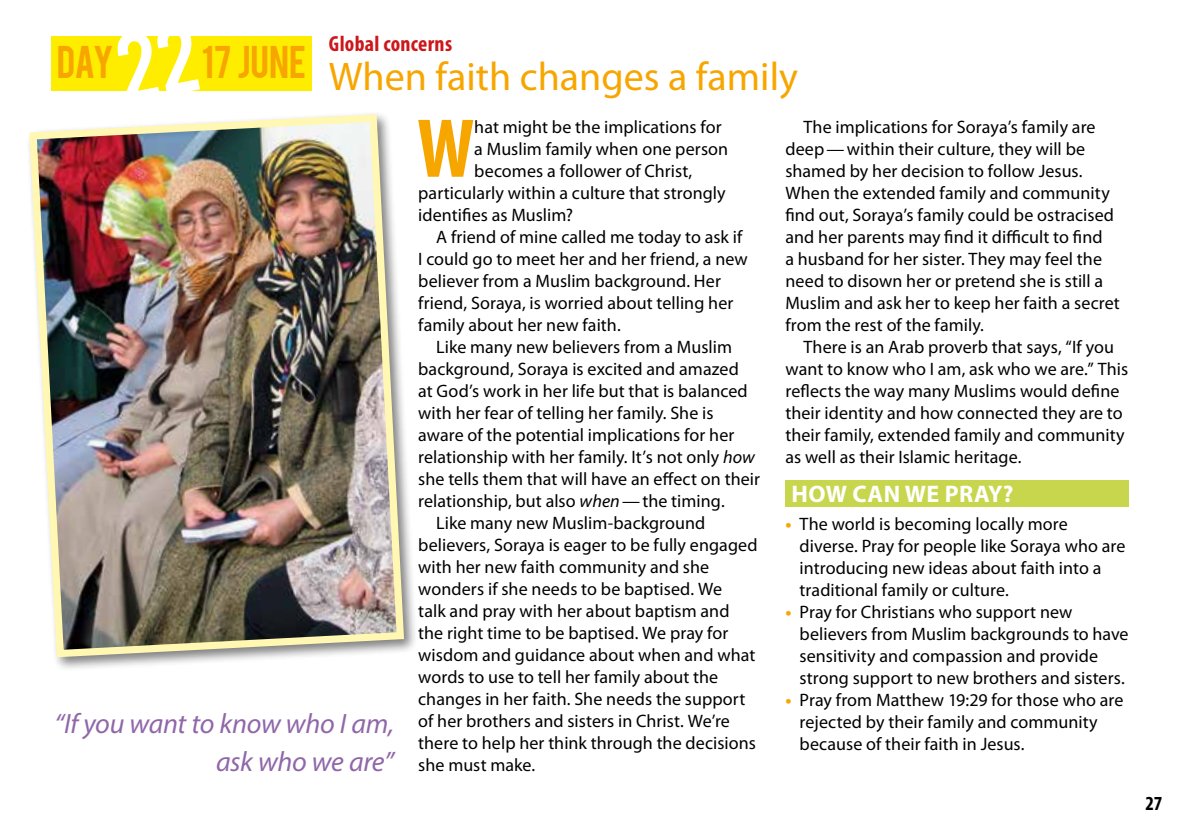
<style>
.page{position:relative;width:1191px;height:840px;background:#fff}
.page>*{position:absolute;margin:0;border:0;box-sizing:border-box;transform-origin:0 0}
.t1{font:700 condensed 84.2px "Myriad Pro";color:#f7a600}
.t2{font:40px "Myriad Pro";color:#f7a600}
.t3{font:36px "Bebas";color:#f7a600}
.t4{font:italic 28px/38px "Myriad Pro";letter-spacing:-.01em;color:#9067a9;text-align:right}
.t5{font:700 24px "Myriad Pro";letter-spacing:.02em;color:#fff}
.t6{font:700 condensed 22px "Myriad Pro";letter-spacing:.015em;color:#cd171a}
.t7{font:700 condensed 20px "Myriad Pro";color:#000}
.t8{font:18px/22px "Myriad Pro";letter-spacing:.005em;color:#000}
.s1{font-style:italic}
.s2{font-weight:700;color:#f7a600}
</style>
<div class="page">
<div style="left:51px;top:36px;width:261px;height:54px;background:#ffed00"></div>
<div style="left:785px;top:480px;width:343px;height:26px;background:#c7d64c"></div>
<div style="left:25px;top:110px;width:393px;height:560px;background:#000;opacity:.5"></div>
<img style="left:26px;top:110px;width:382px;height:550px">
<svg style="left:114px;top:90px;width:87px;height:1px"></svg>
<h3 class="t3" style="left:57px;top:36px;width:59px">DAY</h3>
<h3 class="t3" style="left:202px;top:36px;width:106px">17 JUNE</h3>
<p class="t6" style="left:329px;top:29px;width:125px">Global concerns</p>
<h2 class="t2" style="left:329px;top:52px;width:470px">When faith changes a family</h2>
<h3 class="t4" style="left:54px;top:704px;width:341px">“If you want to know who I am, ask who we are”</h3>
<h1 class="t1" style="left:417px;top:96px;width:59px">W</h1>
<p class="t8" style="left:474px;top:115px;width:249px">hat might be the implications for</p>
<p class="t8" style="left:474px;top:137px;width:255px">a Muslim family when one person</p>
<p class="t8" style="left:474px;top:159px;width:219px">becomes a follower of Christ,</p>
<p class="t8" style="left:418px;top:181px;width:309px">particularly within a culture that strongly</p>
<p class="t8" style="left:418px;top:203px;width:156px">identifies as Muslim?</p>
<p class="t8" style="left:436px;top:225px;width:308px">A friend of mine called me today to ask if</p>
<p class="t8" style="left:418px;top:247px;width:331px">I could go to meet her and her friend, a new</p>
<p class="t8" style="left:418px;top:269px;width:304px">believer from a Muslim background. Her</p>
<p class="t8" style="left:418px;top:291px;width:317px">friend, Soraya, is worried about telling her</p>
<p class="t8" style="left:418px;top:313px;width:204px">family about her new faith.</p>
<p class="t8" style="left:436px;top:335px;width:297px">Like many new believers from a Muslim</p>
<p class="t8" style="left:418px;top:357px;width:322px">background, Soraya is excited and amazed</p>
<p class="t8" style="left:418px;top:379px;width:331px">at God’s work in her life but that is balanced</p>
<p class="t8" style="left:418px;top:401px;width:297px">with her fear of telling her family. She is</p>
<p class="t8" style="left:418px;top:423px;width:318px">aware of the potential implications for her</p>
<p class="t8" style="left:418px;top:445px;width:338px">relationship with her family. It’s not only <span class="s1">how</span></p>
<p class="t8" style="left:418px;top:467px;width:343px">she tells them that will have an effect on their</p>
<p class="t8" style="left:418px;top:489px;width:308px">relationship, but also <span class="s1">when</span>—the timing.</p>
<p class="t8" style="left:436px;top:511px;width:270px">Like many new Muslim-background</p>
<p class="t8" style="left:418px;top:533px;width:341px">believers, Soraya is eager to be fully engaged</p>
<p class="t8" style="left:418px;top:555px;width:292px">with her new faith community and she</p>
<p class="t8" style="left:418px;top:577px;width:305px">wonders if she needs to be baptised. We</p>
<p class="t8" style="left:418px;top:599px;width:313px">talk and pray with her about baptism and</p>
<p class="t8" style="left:418px;top:621px;width:312px">the right time to be baptised. We pray for</p>
<p class="t8" style="left:418px;top:643px;width:339px">wisdom and guidance about when and what</p>
<p class="t8" style="left:418px;top:665px;width:301px">words to use to tell her family about the</p>
<p class="t8" style="left:418px;top:687px;width:328px">changes in her faith. She needs the support</p>
<p class="t8" style="left:418px;top:709px;width:313px">of her brothers and sisters in Christ. We’re</p>
<p class="t8" style="left:418px;top:731px;width:339px">there to help her think through the decisions</p>
<p class="t8" style="left:418px;top:753px;width:118px">she must make.</p>
<p class="t8" style="left:785px;top:115px;width:336px;text-indent:18px">The implications for Soraya’s family are deep—within their culture, they will be shamed by her decision to follow Jesus.<br>When the extended family and community find out, Soraya’s family could be ostracised and her parents may find it difficult to find<br>a husband for her sister. They may feel the need to disown her or pretend she is still a Muslim and ask her to keep her faith a secret from the rest of the family.</p>
<p class="t8" style="left:785px;top:335px;width:344px;text-indent:18px">There is an Arab proverb that says, “If you want to know who I am, ask who we are.” This reflects the way many Muslims would define their identity and how connected they are to their family, extended family and community as well as their Islamic heritage.</p>
<h3 class="t5" style="left:791px;top:478px;width:224px">HOW CAN WE PRAY?</h3>
<p class="t8" style="left:799px;top:512px;width:327px;text-indent:-14px"><span class="s2">•</span> The world is becoming locally more diverse. Pray for people like Soraya who are introducing new ideas about faith into a traditional family or culture.</p>
<p class="t8" style="left:799px;top:600px;width:330px;text-indent:-14px"><span class="s2">•</span> Pray for Christians who support new believers from Muslim backgrounds to have sensitivity and compassion and provide strong support to new brothers and sisters.</p>
<p class="t8" style="left:799px;top:688px;width:325px;text-indent:-14px"><span class="s2">•</span> Pray from Matthew 19:29 for those who are rejected by their family and community because of their faith in Jesus.</p>
<p class="t7" style="left:1145px;top:790px;width:18px">27</p>
</div>
